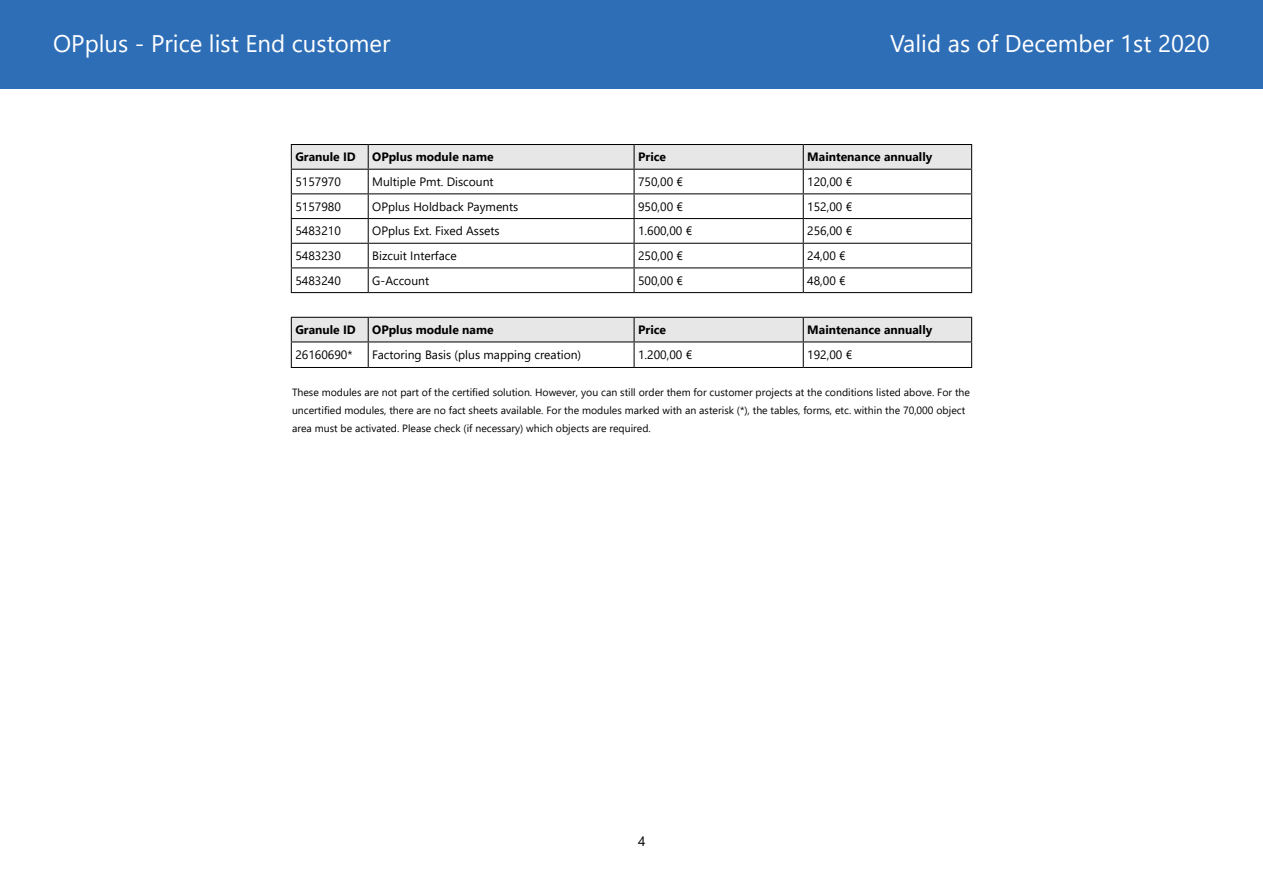
<style>
.page{position:relative;width:1263px;height:893px;background:#fff}
.page>*{position:absolute;margin:0;border:0;box-sizing:border-box;transform-origin:0 0}
.t1{font:24px "Segoe UI";color:#fff}
.t2{font:13.5px "Segoe UI";color:#000}
.t3{font:12.15px "Segoe UI";color:#000}
.t4{font:700 12.15px "Segoe UI";color:#000}
.t5{font:10.5px/18px "Segoe UI";color:#000}
</style>
<div class="page">
<div style="left:0;top:0;width:1263px;height:88px;background:#2e6eb7"></div>
<hr style="left:291px;top:144px;width:77px;height:1px;background:#000">
<hr style="left:368px;top:144px;width:266px;height:1px;background:#000">
<hr style="left:634px;top:144px;width:169px;height:1px;background:#000">
<hr style="left:803px;top:144px;width:169px;height:1px;background:#000">
<svg style="left:291px;top:145px;width:681px;height:147px"></svg>
<svg style="left:291px;top:317px;width:681px;height:50px"></svg>
<hr style="left:291px;top:367px;width:77px;height:1px;background:#000">
<hr style="left:368px;top:367px;width:266px;height:1px;background:#000">
<hr style="left:634px;top:367px;width:169px;height:1px;background:#000">
<hr style="left:803px;top:367px;width:169px;height:1px;background:#000">
<hr style="left:291px;top:292px;width:77px;height:1px;background:#000">
<hr style="left:368px;top:292px;width:266px;height:1px;background:#000">
<hr style="left:634px;top:292px;width:169px;height:1px;background:#000">
<hr style="left:803px;top:292px;width:169px;height:1px;background:#000">
<h1 class="t1" style="left:53px;top:21px;width:339px">OPplus - Price list End customer</h1>
<h1 class="t1" style="left:890px;top:21px;width:321px">Valid as of December 1st 2020</h1>
<p class="t4" style="left:295px;top:145px;width:62px">Granule ID</p>
<p class="t4" style="left:372px;top:145px;width:123px">OPplus module name</p>
<p class="t4" style="left:638px;top:145px;width:30px">Price</p>
<p class="t4" style="left:807px;top:145px;width:127px">Maintenance annually</p>
<p class="t3" style="left:295px;top:170px;width:47px">5157970</p>
<p class="t3" style="left:372px;top:170px;width:123px">Multiple Pmt. Discount</p>
<p class="t3" style="left:638px;top:170px;width:46px">750,00 €</p>
<p class="t3" style="left:807px;top:170px;width:46px">120,00 €</p>
<p class="t3" style="left:295px;top:195px;width:47px">5157980</p>
<p class="t3" style="left:372px;top:195px;width:148px">OPplus Holdback Payments</p>
<p class="t3" style="left:638px;top:195px;width:46px">950,00 €</p>
<p class="t3" style="left:807px;top:195px;width:46px">152,00 €</p>
<p class="t3" style="left:295px;top:219px;width:47px">5483210</p>
<p class="t3" style="left:372px;top:219px;width:129px">OPplus Ext. Fixed Assets</p>
<p class="t3" style="left:638px;top:219px;width:56px">1.600,00 €</p>
<p class="t3" style="left:807px;top:219px;width:46px">256,00 €</p>
<p class="t3" style="left:295px;top:244px;width:47px">5483230</p>
<p class="t3" style="left:372px;top:244px;width:86px">Bizcuit Interface</p>
<p class="t3" style="left:638px;top:244px;width:46px">250,00 €</p>
<p class="t3" style="left:807px;top:244px;width:40px">24,00 €</p>
<p class="t3" style="left:295px;top:269px;width:47px">5483240</p>
<p class="t3" style="left:372px;top:269px;width:58px">G-Account</p>
<p class="t3" style="left:638px;top:269px;width:46px">500,00 €</p>
<p class="t3" style="left:807px;top:269px;width:40px">48,00 €</p>
<p class="t4" style="left:295px;top:318px;width:62px">Granule ID</p>
<p class="t4" style="left:372px;top:318px;width:123px">OPplus module name</p>
<p class="t4" style="left:638px;top:318px;width:30px">Price</p>
<p class="t4" style="left:807px;top:318px;width:127px">Maintenance annually</p>
<p class="t3" style="left:295px;top:343px;width:59px">26160690*</p>
<p class="t3" style="left:372px;top:343px;width:211px">Factoring Basis (plus mapping creation)</p>
<p class="t3" style="left:638px;top:343px;width:56px">1.200,00 €</p>
<p class="t3" style="left:807px;top:343px;width:46px">192,00 €</p>
<p class="t5" style="left:292px;top:382px;width:679px">These modules are not part of the certified solution. However, you can still order them for customer projects at the conditions listed above. For the uncertified modules, there are no fact sheets available. For the modules marked with an asterisk (*), the tables, forms, etc. within the 70,000 object area must be activated. Please check (if necessary) which objects are required.</p>
<p class="t2" style="left:638px;top:828px;width:9px">4</p>
</div>
